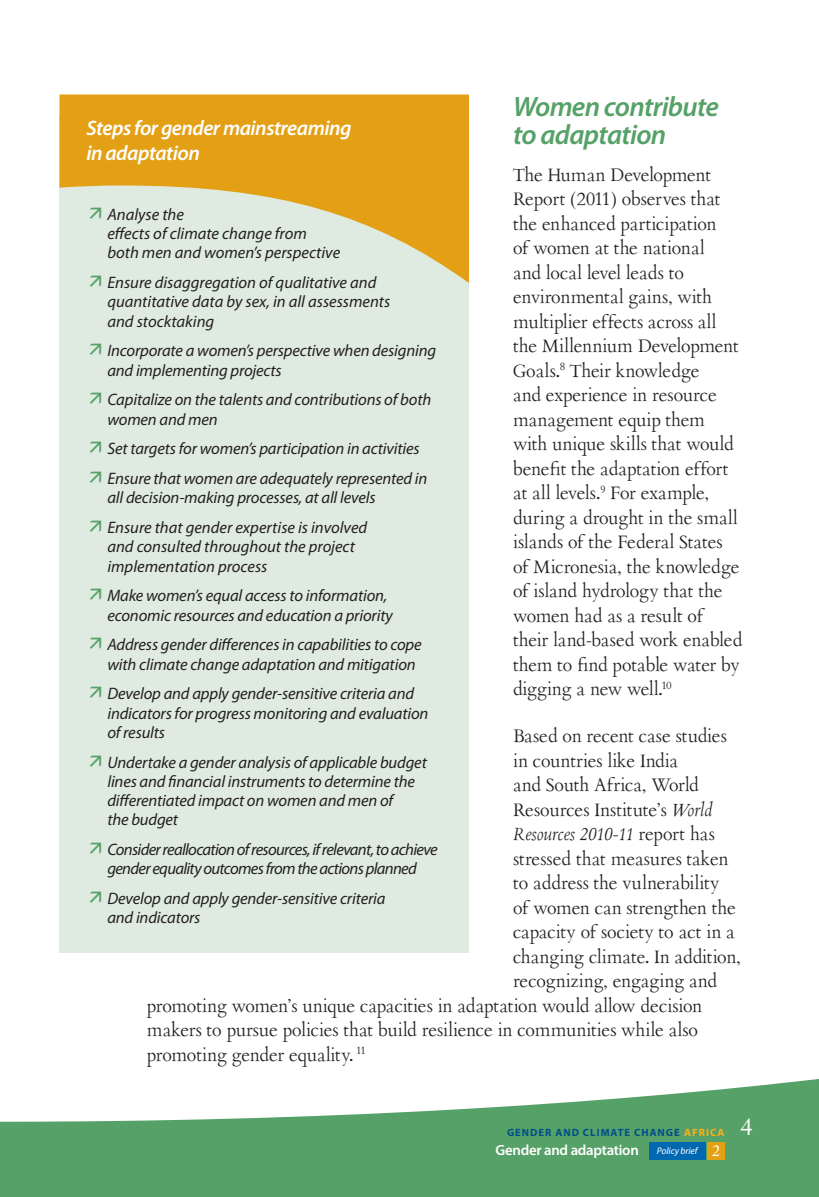
<style>
.page{position:relative;width:819px;height:1197px;background:#fff}
.page>*{position:absolute;margin:0;border:0;box-sizing:border-box;transform-origin:0 0}
.t1{font:italic 600 28px/28px "Myriad Pro";letter-spacing:-.025em;color:#56a167}
.t2{font:24.5px "Adobe Caslon Pro";color:#fff}
.t3{font:italic 600 21px/24.5px "Myriad Pro";letter-spacing:-.025em;color:#fff}
.t4{font:19.25px/24.5px "Aetna JY Newstyle Roman";letter-spacing:-.005em;color:#231f20}
.t5{font:italic 19.25px "Aetna JY Newstyle";letter-spacing:-.01em;color:#231f20}
.t6{font:italic 16.62px/19.2px "Myriad Pro";letter-spacing:-.01em;color:#231f20}
.t7{font:italic 16.62px/19.2px "Myriad Pro";letter-spacing:-.04em;color:#231f20}
.t8{font:600 14.88px "Myriad Pro";letter-spacing:-.02em;color:#fff}
.t9{font:700 10.5px "Myriad Pro";letter-spacing:.095em;color:#004e8b}
.s1{font-family:"Aetna JY Newstyle";font-style:italic}
.s2{font-family:"Aetna JY Newstyle Roman";font-style:normal}
.s3{color:#fcaf17}
.s4{font-weight:400;font-style:italic;font-size:9.62px}
.s5{font-family:"Adobe Caslon";font-weight:400;font-size:15.75px}
</style>
<div class="page">
<svg style="left:0;top:1079px;width:819px;height:118px;fill:#56a167"></svg>
<div style="left:649px;top:1142px;width:56px;height:17px;background:#0067b1"></div>
<div style="left:707px;top:1142px;width:17px;height:17px;background:#e4a015"></div>
<div style="left:60px;top:116px;width:409px;height:837px;background:#dfebe0"></div>
<svg style="left:60px;top:95px;width:409px;height:188px;fill:#e4a015"></svg>
<svg style="left:90px;top:208px;width:11px;height:11px"></svg>
<svg style="left:90px;top:276px;width:11px;height:7px"></svg>
<h1 class="t1" style="left:513px;top:91px;width:207px">Women contribute to adaptation</h1>
<p class="t4" style="left:513px;top:163px;width:231px">The Human Development<br>Report (2011) observes that the enhanced participation<br>of women at the national<br>and local level leads to environmental gains, with multiplier effects across all the Millennium Development<br>Goals.<sup>8</sup> Their knowledge<br>and experience in resource management equip them with unique skills that would benefit the adaptation effort at all levels.<sup>9</sup> For example, during a drought in the small islands of the Federal States of Micronesia, the knowledge of island hydrology that the women had as a result of their land-based work enabled them to find potable water by digging a new well.<sup>10</sup></p>
<p class="t4" style="left:513px;top:724px;width:215px">Based on recent case studies in countries like India<br>and South Africa, World<br>Resources Institute’s <span class="s1">World</span></p>
<p class="t5" style="left:513px;top:824px;width:203px">Resources 2010-11 <span class="s2">report has</span></p>
<p class="t4" style="left:513px;top:847px;width:217px">stressed that measures taken</p>
<p class="t4" style="left:513px;top:871px;width:208px">to address the vulnerability</p>
<p class="t4" style="left:513px;top:896px;width:224px">of women can strengthen the</p>
<p class="t4" style="left:513px;top:920px;width:223px">capacity of society to act in a</p>
<p class="t4" style="left:513px;top:945px;width:229px">changing climate. In addition,</p>
<p class="t4" style="left:513px;top:969px;width:206px">recognizing, engaging and</p>
<p class="t4" style="left:147px;top:994px;width:557px">promoting women’s unique capacities in adaptation would allow decision</p>
<p class="t4" style="left:147px;top:1018px;width:553px">makers to pursue policies that build resilience in communities while also</p>
<p class="t4" style="left:147px;top:1043px;width:220px">promoting gender equality. <sup>11</sup></p>
<p class="t3" style="left:86px;top:116px;width:267px">Steps for gender mainstreaming in adaptation</p>
<p class="t6" style="left:107px;top:204px;width:234px">Analyse the<br>effects of climate change from both men and women’s perspective</p>
<p class="t6" style="left:107px;top:273px;width:285px">Ensure disaggregation of qualitative and quantitative data by sex, in all assessments and stocktaking</p>
<p class="t6" style="left:107px;top:341px;width:330px">Incorporate a women’s perspective when designing and implementing projects</p>
<p class="t6" style="left:107px;top:390px;width:325px">Capitalize on the talents and contributions of both women and men</p>
<p class="t6" style="left:107px;top:434px;width:322px;line-height:29.8px">Set targets for women’s participation in activities<br>Ensure that women are adequately represented in</p>
<p class="t6" style="left:107px;top:483px;width:270px;line-height:29.8px">all decision-making processes, at all levels<br>Ensure that gender expertise is involved</p>
<p class="t6" style="left:107px;top:537px;width:249px">and consulted throughout the project implementation process</p>
<p class="t6" style="left:107px;top:586px;width:287px">Make women’s equal access to information, economic resources and education a priority</p>
<p class="t6" style="left:107px;top:635px;width:316px">Address gender differences in capabilities to cope with climate change adaptation and mitigation</p>
<p class="t6" style="left:107px;top:684px;width:323px">Develop and apply gender-sensitive criteria and indicators for progress monitoring and evaluation of results</p>
<p class="t6" style="left:107px;top:752px;width:321px">Undertake a gender analysis of applicable budget lines and financial instruments to determine the differentiated impact on women and men of<br>the budget</p>
<p class="t7" style="left:107px;top:840px;width:332px">Consider reallocation of resources, if relevant, to achieve gender equality outcomes from the actions planned</p>
<p class="t6" style="left:107px;top:889px;width:280px">Develop and apply gender-sensitive criteria and indicators</p>
<p class="t9" style="left:507px;top:1125px;width:219px">GENDER AND CLIMATE CHANGE <span class="s3">AFRICA</span></p>
<h2 class="t2" style="left:740px;top:1113px;width:14px">4</h2>
<p class="t8" style="left:496px;top:1141px;width:226px">Gender and adaptation <span class="s4">Policy brief</span> <span class="s5">2</span></p>
</div>
